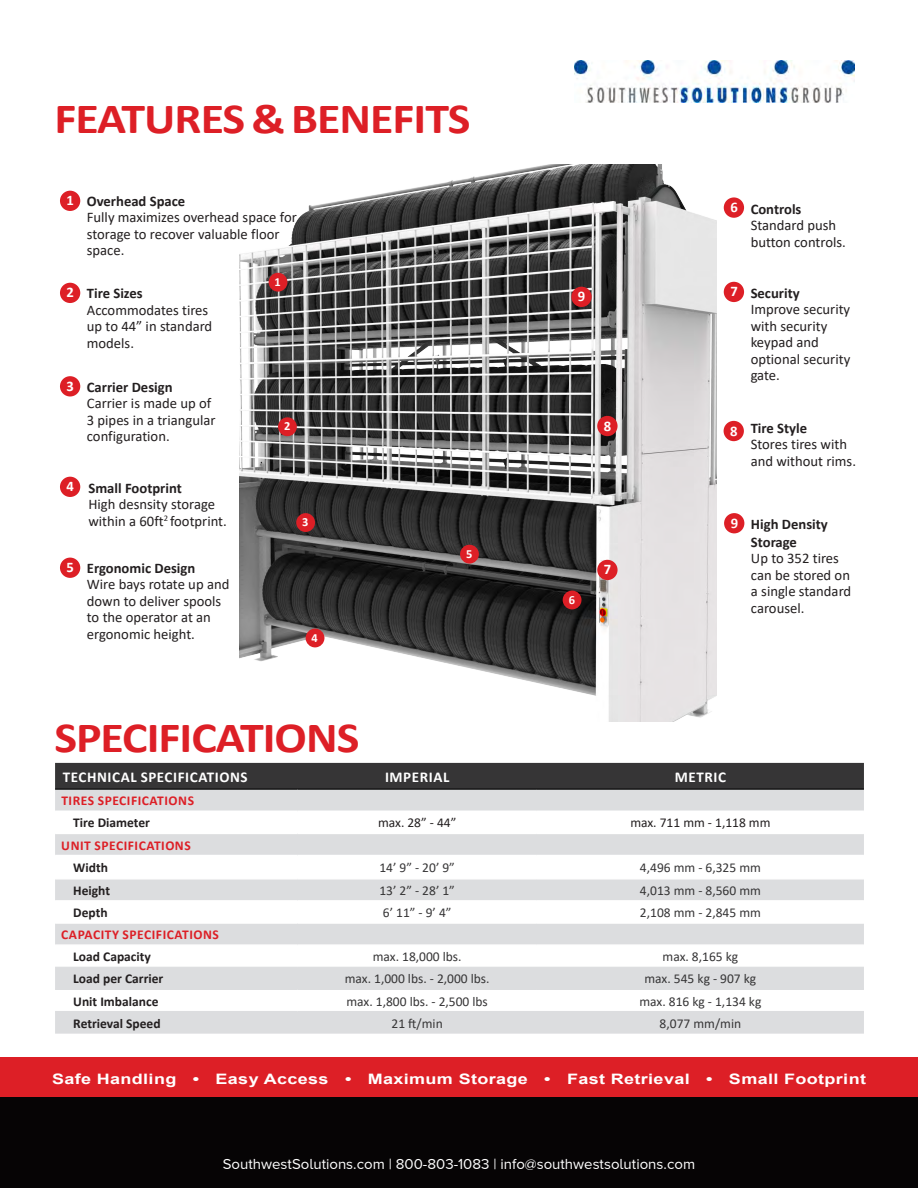
<style>
.page{position:relative;width:918px;height:1188px;background:#fff}
.page>*{position:absolute;margin:0;border:0;box-sizing:border-box;transform-origin:0 0}
.Headline{font:700 43.2px "Calibri";letter-spacing:-.02em;color:#dd1f26;scale:1.11 1}
.t1{font:15px "Proxima Nova A";color:#fff}
.t2{font:700 15px "Calibri";letter-spacing:.04em;color:#fff}
.t3{font:14.7px/16.5px "Calibri";color:#231f20}
.t4{font:700 14.7px "Calibri";color:#fff}
.t5{font:700 14.4px "Arial";letter-spacing:.02em;color:#fff;scale:1.25 1}
.t6{font:13.5px "Calibri";color:#363536}
.t7{font:700 13.5px "Calibri";color:#231f20}
.t8{font:700 13.5px "Calibri";letter-spacing:.04em;color:#dd1f26}
.t9{font:13.5px "Calibri";color:#231f20}
.t10{font:700 12.45px "Calibri";color:#fff}
.s1{font-weight:700}
</style>
<div class="page">
<div style="left:0;top:1097px;width:918px;height:91px;background:#060405"></div>
<div style="left:0;top:1058px;width:918px;height:39px;background:#dd1f26"></div>
<img style="left:240px;top:164px;width:476px;height:558px">
<div style="left:60px;top:376px;width:20px;height:21px;background:#dd1f26;border-radius:50%"></div>
<div style="left:60px;top:477px;width:20px;height:20px;background:#dd1f26;border-radius:50%"></div>
<div style="left:60px;top:558px;width:20px;height:20px;background:#dd1f26;border-radius:50%"></div>
<div style="left:724px;top:197px;width:20px;height:21px;background:#dd1f26;border-radius:50%"></div>
<div style="left:60px;top:283px;width:20px;height:20px;background:#dd1f26;border-radius:50%"></div>
<div style="left:60px;top:191px;width:20px;height:20px;background:#dd1f26;border-radius:50%"></div>
<div style="left:296px;top:513px;width:19px;height:19px;background:#dd1f26;border-radius:50%"></div>
<div style="left:269px;top:273px;width:18px;height:19px;background:#dd1f26;border-radius:50%"></div>
<div style="left:278px;top:417px;width:19px;height:19px;background:#dd1f26;border-radius:50%"></div>
<div style="left:306px;top:629px;width:18px;height:18px;background:#dd1f26;border-radius:50%"></div>
<div style="left:563px;top:591px;width:19px;height:18px;background:#dd1f26;border-radius:50%"></div>
<div style="left:460px;top:545px;width:19px;height:19px;background:#dd1f26;border-radius:50%"></div>
<div style="left:55px;top:763px;width:809px;height:26px;background:#363536"></div>
<svg style="left:55px;top:790px;width:809px;height:244px;fill:#dcdddf"></svg>
<hr style="left:55px;top:789px;width:243px;height:1px;background:#000">
<hr style="left:298px;top:789px;width:239px;height:1px;background:#000">
<hr style="left:537px;top:789px;width:327px;height:1px;background:#000">
<hr style="left:55px;top:967px;width:243px;height:1px;background:#dcdddf">
<hr style="left:298px;top:967px;width:239px;height:1px;background:#dcdddf">
<hr style="left:537px;top:967px;width:327px;height:1px;background:#dcdddf">
<hr style="left:55px;top:989px;width:243px;height:1px;background:#dcdddf">
<hr style="left:298px;top:989px;width:239px;height:1px;background:#dcdddf">
<hr style="left:537px;top:989px;width:327px;height:1px;background:#dcdddf">
<hr style="left:55px;top:1011px;width:243px;height:1px;background:#dcdddf">
<hr style="left:298px;top:1011px;width:239px;height:1px;background:#dcdddf">
<hr style="left:537px;top:1011px;width:327px;height:1px;background:#dcdddf">
<hr style="left:55px;top:811px;width:243px;height:1px;background:#fff">
<hr style="left:298px;top:811px;width:239px;height:1px;background:#fff">
<hr style="left:537px;top:811px;width:327px;height:1px;background:#fff">
<hr style="left:55px;top:833px;width:243px;height:1px;background:#fff">
<hr style="left:298px;top:833px;width:239px;height:1px;background:#fff">
<hr style="left:537px;top:833px;width:327px;height:1px;background:#fff">
<hr style="left:55px;top:855px;width:243px;height:1px;background:#fff">
<hr style="left:298px;top:855px;width:239px;height:1px;background:#fff">
<hr style="left:537px;top:855px;width:327px;height:1px;background:#fff">
<hr style="left:55px;top:878px;width:243px;height:2px;background:#fff">
<hr style="left:298px;top:878px;width:239px;height:2px;background:#fff">
<hr style="left:537px;top:878px;width:327px;height:2px;background:#fff">
<hr style="left:55px;top:900px;width:243px;height:2px;background:#fff">
<hr style="left:298px;top:900px;width:239px;height:2px;background:#fff">
<hr style="left:537px;top:900px;width:327px;height:2px;background:#fff">
<hr style="left:55px;top:922px;width:243px;height:2px;background:#fff">
<hr style="left:298px;top:922px;width:239px;height:2px;background:#fff">
<hr style="left:537px;top:922px;width:327px;height:2px;background:#fff">
<hr style="left:55px;top:944px;width:243px;height:2px;background:#fff">
<hr style="left:298px;top:944px;width:239px;height:2px;background:#fff">
<hr style="left:537px;top:944px;width:327px;height:2px;background:#fff">
<div style="left:724px;top:282px;width:20px;height:20px;background:#dd1f26;border-radius:50%"></div>
<div style="left:724px;top:421px;width:20px;height:20px;background:#dd1f26;border-radius:50%"></div>
<div style="left:724px;top:513px;width:20px;height:20px;background:#dd1f26;border-radius:50%"></div>
<div style="left:597px;top:560px;width:21px;height:20px;background:#dd1f26;border-radius:50%"></div>
<div style="left:597px;top:416px;width:21px;height:20px;background:#dd1f26;border-radius:50%"></div>
<div style="left:571px;top:287px;width:21px;height:20px;background:#dd1f26;border-radius:50%"></div>
<img style="left:575px;top:61px;width:280px;height:41px">
<p class="Headline" style="left:54px;top:89px;width:376px">FEATURES &amp; BENEFITS</p>
<p class="t4" style="left:66px;top:190px;width:9px">1</p>
<p class="t4" style="left:66px;top:282px;width:9px">2</p>
<p class="t4" style="left:67px;top:376px;width:9px">3</p>
<p class="t3" style="left:87px;top:192px;width:212px"><span class="s1">Overhead Space<br></span>Fully maximizes overhead space for storage to recover valuable floor space.</p>
<p class="t3" style="left:87px;top:285px;width:127px"><span class="s1">Tire Sizes<br></span>Accommodates tires up to 44” in standard models.</p>
<p class="t3" style="left:87px;top:378px;width:130px"><span class="s1">Carrier Design<br></span>Carrier is made up of<br>3 pipes in a triangular configuration.</p>
<p class="t10" style="left:275px;top:273px;width:8px">1</p>
<p class="t10" style="left:284px;top:418px;width:8px">2</p>
<p class="t4" style="left:67px;top:476px;width:9px">4</p>
<p class="t3" style="left:88px;top:479px;width:140px"><span class="s1">Small Footprint<br></span>High desnsity storage within a 60ft<sup>2</sup> footprint.</p>
<p class="t4" style="left:67px;top:557px;width:9px">5</p>
<p class="t3" style="left:87px;top:559px;width:144px"><span class="s1">Ergonomic Design<br></span>Wire bays rotate up and down to deliver spools to the operator at an ergonomic height.</p>
<p class="t10" style="left:302px;top:513px;width:8px">3</p>
<p class="t10" style="left:312px;top:629px;width:8px">4</p>
<p class="t10" style="left:466px;top:545px;width:8px">5</p>
<p class="t4" style="left:578px;top:286px;width:9px">9</p>
<p class="t4" style="left:604px;top:415px;width:9px">8</p>
<p class="t10" style="left:569px;top:591px;width:8px">6</p>
<p class="t4" style="left:604px;top:559px;width:9px">7</p>
<p class="t4" style="left:730px;top:197px;width:9px">6</p>
<p class="t3" style="left:751px;top:200px;width:97px"><span class="s1">Controls<br></span>Standard push button controls.</p>
<p class="t4" style="left:730px;top:281px;width:9px">7</p>
<p class="t3" style="left:751px;top:284px;width:101px"><span class="s1">Security<br></span>Improve security with security keypad and optional security gate.</p>
<p class="t4" style="left:730px;top:420px;width:9px">8</p>
<p class="t3" style="left:751px;top:419px;width:107px"><span class="s1">Tire Style<br></span>Stores tires with and without rims.</p>
<p class="t4" style="left:731px;top:512px;width:9px">9</p>
<p class="t3" style="left:751px;top:516px;width:102px"><span class="s1">High Density<br>Storage<br></span>Up to 352 tires can be stored on a single standard carousel.</p>
<p class="Headline" style="left:54px;top:707px;width:276px">SPECIFICATIONS</p>
<p class="t2" style="left:63px;top:766px;width:186px">TECHNICAL SPECIFICATIONS</p>
<p class="t2" style="left:385px;top:766px;width:66px">IMPERIAL</p>
<p class="t2" style="left:675px;top:766px;width:53px">METRIC</p>
<p class="t8" style="left:61px;top:791px;width:134px">TIRES SPECIFICATIONS</p>
<p class="t7" style="left:73px;top:813px;width:78px">Tire Diameter</p>
<p class="t9" style="left:378px;top:814px;width:80px">max. 28” - 44”</p>
<p class="t9" style="left:630px;top:814px;width:142px">max. 711 mm - 1,118 mm</p>
<p class="t8" style="left:61px;top:836px;width:131px">UNIT SPECIFICATIONS</p>
<p class="t7" style="left:73px;top:858px;width:36px">Width</p>
<p class="t6" style="left:379px;top:858px;width:77px">14’ 9” - 20’ 9”</p>
<p class="t6" style="left:640px;top:858px;width:122px">4,496 mm - 6,325 mm</p>
<p class="t7" style="left:73px;top:881px;width:38px">Height</p>
<p class="t6" style="left:379px;top:881px;width:77px">13’ 2” - 28’ 1”</p>
<p class="t6" style="left:640px;top:881px;width:122px">4,013 mm - 8,560 mm</p>
<p class="t7" style="left:73px;top:903px;width:36px">Depth</p>
<p class="t6" style="left:383px;top:903px;width:70px">6’ 11” - 9’ 4”</p>
<p class="t6" style="left:640px;top:903px;width:122px">2,108 mm - 2,845 mm</p>
<p class="t8" style="left:61px;top:925px;width:159px">CAPACITY SPECIFICATIONS</p>
<p class="t7" style="left:73px;top:947px;width:79px">Load Capacity</p>
<p class="t6" style="left:373px;top:947px;width:90px">max. 18,000 lbs.</p>
<p class="t6" style="left:663px;top:947px;width:77px">max. 8,165 kg</p>
<p class="t7" style="left:73px;top:969px;width:92px">Load per Carrier</p>
<p class="t6" style="left:345px;top:970px;width:146px">max. 1,000 lbs. - 2,000 lbs.</p>
<p class="t6" style="left:645px;top:970px;width:113px">max. 545 kg - 907 kg</p>
<p class="t7" style="left:73px;top:992px;width:87px">Unit Imbalance</p>
<p class="t6" style="left:346px;top:992px;width:143px">max. 1,800 lbs. - 2,500 lbs</p>
<p class="t6" style="left:639px;top:992px;width:124px">max. 816 kg - 1,134 kg</p>
<p class="t7" style="left:73px;top:1014px;width:89px">Retrieval Speed</p>
<p class="t6" style="left:392px;top:1014px;width:53px">21 ft/min</p>
<p class="t6" style="left:660px;top:1014px;width:83px">8,077 mm/min</p>
<p class="t5" style="left:52px;top:1068px;width:653px">Safe Handling • Easy Access • Maximum Storage • Fast Retrieval • Small Footprint</p>
<p class="t1" style="left:223px;top:1156px;width:474px">SouthwestSolutions.com | 800-803-1083 | info@southwestsolutions.com</p>
</div>
